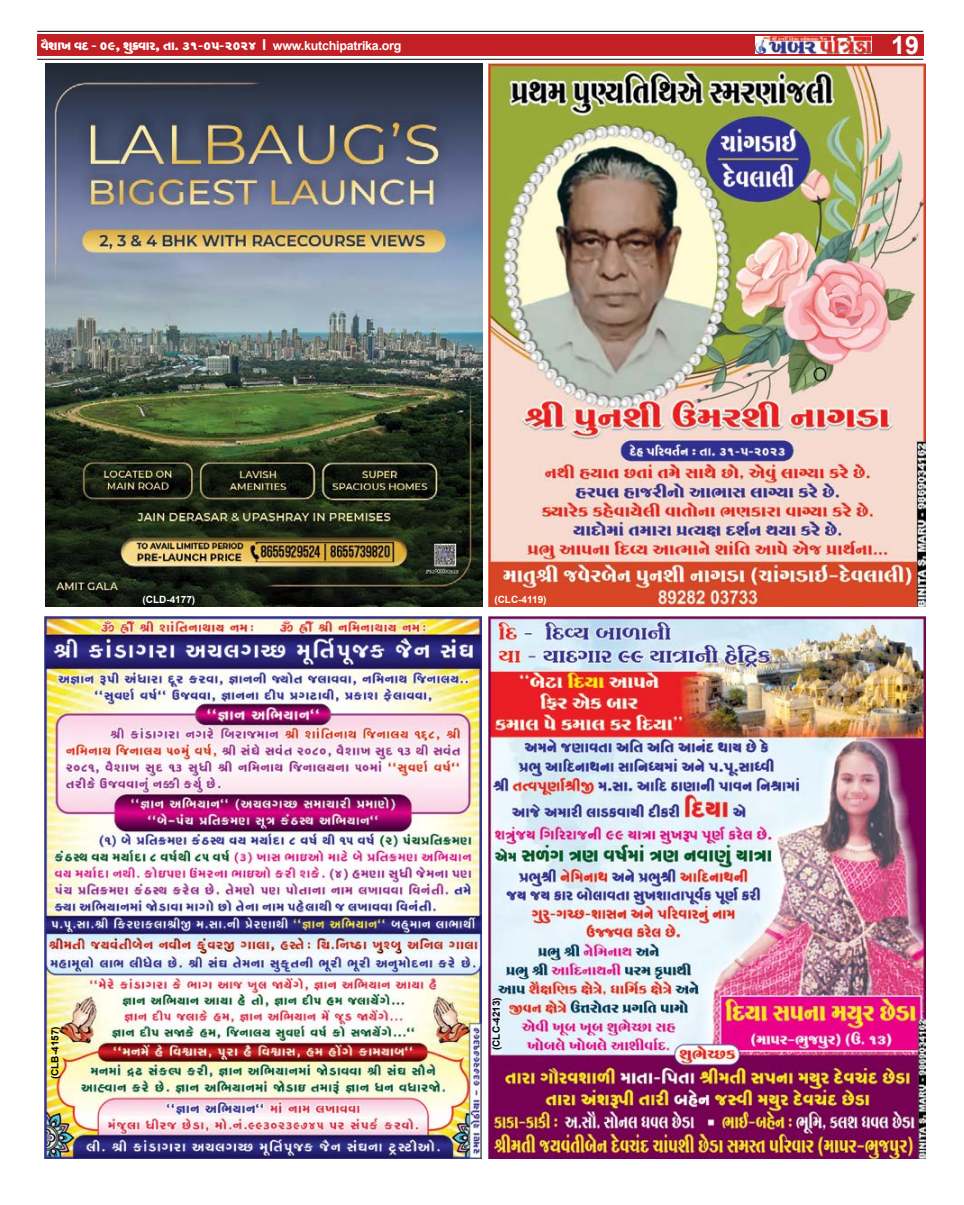
<style>
.page{position:relative;width:964px;height:1205px;background:#fff}
.page>*{position:absolute;margin:0;border:0;box-sizing:border-box;transform-origin:0 0}
.t1{font:700 25px "Arial";color:#fff}
.t2{font:15px "SHREE GUJ7";letter-spacing:-.02em;color:#fff}
.t3{font:700 10px "Arial";color:#000}
.t4{font:700 10px "Arial";color:#fff}
.s1{font-family:"Arial";font-weight:700}
.s2{font-family:"Arial";font-weight:700;font-size:12.5px}
</style>
<div class="page">
<hr style="left:37px;top:59px;width:886px;height:1px;background:#000">
<div style="left:37px;top:34px;width:886px;height:22px;background:#c22025"></div>
<hr style="left:37px;top:31px;width:886px;height:1px;background:#000">
<img style="left:755px;top:37px;width:116px;height:17px">
<img style="left:45px;top:617px;width:437px;height:542px">
<img style="left:45px;top:64px;width:437px;height:542px">
<img style="left:488px;top:617px;width:437px;height:542px">
<img style="left:488px;top:64px;width:437px;height:542px">
<p class="t2" style="left:41px;top:39px;width:362px">h¥ipM hv$ - 09, iy¾$hpf, sp. 31-05-2024 <span class="s1">I</span> <span class="s2">www.kutchipatrika.org</span></p>
<h1 class="t1" style="left:891px;top:27px;width:29px">19</h1>
<p class="t4" style="left:142px;top:592px;width:54px">(CLD-4177)</p>
<p class="t3" style="left:48px;top:1079px;width:54px;rotate:-90deg">(CLB-4157)</p>
<p class="t4" style="left:494px;top:592px;width:54px">(CLC-4119)</p>
<p class="t3" style="left:489px;top:1050px;width:54px;rotate:-90deg">(CLC-4213)</p>
</div>
